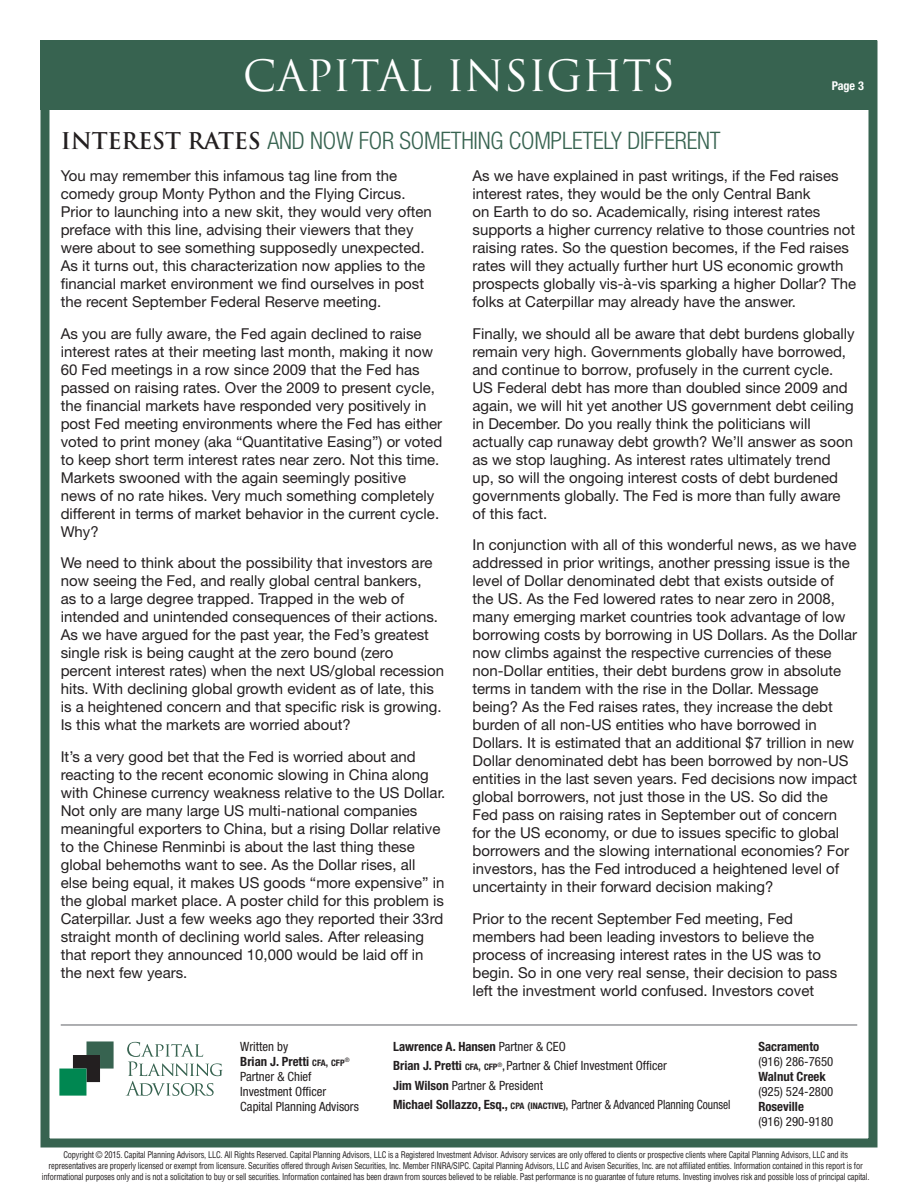
<style>
.page{position:relative;width:918px;height:1188px;background:#fff}
.page>*{position:absolute;margin:0;border:0;box-sizing:border-box;transform-origin:0 0}
.t1{font:42px "Trajan Pro";color:#fff}
.t2{font:300 condensed 24.15px "Helvetica Neue LT Pro";letter-spacing:-.01em;color:#376350}
.t3{font:15px/18px "Helvetica Neue LT Pro";color:#231f20}
.t4{font:condensed 12.75px/15px "Helvetica Neue LT Pro";color:#231f20}
.t5{font:700 condensed 12.75px "Helvetica Neue LT Pro";color:#231f20}
.t6{font:700 condensed 12.15px "Helvetica Neue LT Pro";color:#fff}
.t7{font:condensed 9px/10.8px "Helvetica LT Std";letter-spacing:-.02em;color:#231f20;text-align:center;scale:.93 1}
.s1{font-family:"Trajan Pro";font-weight:700;font-stretch:normal;font-size:22.5px;color:#231f20}
.s2{font-weight:700}
.s3{font-weight:700;font-size:8.85px}
.s4{font-weight:700;font-size:9.75px}
</style>
<div class="page">
<svg style="left:59px;top:1041px;width:55px;height:55px"></svg>
<svg style="left:126px;top:1042px;width:97px;height:54px"></svg>
<div style="left:40px;top:40px;width:838px;height:1108px;border:9px solid #376350"></div>
<hr style="left:61px;top:1024px;width:796px;height:2px;background:#939598">
<div style="left:40px;top:40px;width:838px;height:70px;background:#376350"></div>
<p class="t1" style="left:243px;top:49px;width:434px">CAPITAL INSIGHTS</p>
<p class="t2" style="left:61px;top:126px;width:661px"><span class="s1">INTEREST RATES</span> AND NOW FOR SOMETHING COMPLETELY DIFFERENT</p>
<p class="t6" style="left:832px;top:79px;width:34px">Page 3</p>
<p class="t3" style="left:61px;top:166px;width:373px">You may remember this infamous tag line from the comedy group Monty Python and the Flying Circus.<br>Prior to launching into a new skit, they would very often preface with this line, advising their viewers that they were about to see something supposedly unexpected.<br>As it turns out, this characterization now applies to the financial market environment we find ourselves in post the recent September Federal Reserve meeting.</p>
<p class="t3" style="left:61px;top:324px;width:383px">As you are fully aware, the Fed again declined to raise interest rates at their meeting last month, making it now 60 Fed meetings in a row since 2009 that the Fed has passed on raising rates. Over the 2009 to present cycle, the financial markets have responded very positively in post Fed meeting environments where the Fed has either voted to print money (aka “Quantitative Easing”) or voted to keep short term interest rates near zero. Not this time.<br>Markets swooned with the again seemingly positive news of no rate hikes. Very much something completely different in terms of market behavior in the current cycle.<br>Why?</p>
<p class="t3" style="left:61px;top:553px;width:385px">We need to think about the possibility that investors are now seeing the Fed, and really global central bankers,<br>as to a large degree trapped. Trapped in the web of intended and unintended consequences of their actions.<br>As we have argued for the past year, the Fed’s greatest single risk is being caught at the zero bound (zero percent interest rates) when the next US/global recession hits. With declining global growth evident as of late, this is a heightened concern and that specific risk is growing.<br>Is this what the markets are worried about?</p>
<p class="t3" style="left:61px;top:747px;width:386px">It’s a very good bet that the Fed is worried about and reacting to the recent economic slowing in China along with Chinese currency weakness relative to the US Dollar.<br>Not only are many large US multi-national companies meaningful exporters to China, but a rising Dollar relative to the Chinese Renminbi is about the last thing these global behemoths want to see. As the Dollar rises, all else being equal, it makes US goods “more expensive” in the global market place. A poster child for this problem is Caterpillar. Just a few weeks ago they reported their 33rd straight month of declining world sales. After releasing that report they announced 10,000 would be laid off in the next few years.</p>
<p class="t3" style="left:472px;top:166px;width:385px">As we have explained in past writings, if the Fed raises interest rates, they would be the only Central Bank<br>on Earth to do so. Academically, rising interest rates supports a higher currency relative to those countries not raising rates. So the question becomes, if the Fed raises rates will they actually further hurt US economic growth prospects globally vis-à-vis sparking a higher Dollar? The folks at Caterpillar may already have the answer.</p>
<p class="t3" style="left:472px;top:324px;width:384px">Finally, we should all be aware that debt burdens globally remain very high. Governments globally have borrowed, and continue to borrow, profusely in the current cycle.<br>US Federal debt has more than doubled since 2009 and again, we will hit yet another US government debt ceiling in December. Do you really think the politicians will actually cap runaway debt growth? We’ll answer as soon as we stop laughing. As interest rates ultimately trend up, so will the ongoing interest costs of debt burdened governments globally. The Fed is more than fully aware of this fact.</p>
<p class="t3" style="left:472px;top:535px;width:386px">In conjunction with all of this wonderful news, as we have addressed in prior writings, another pressing issue is the level of Dollar denominated debt that exists outside of the US. As the Fed lowered rates to near zero in 2008, many emerging market countries took advantage of low borrowing costs by borrowing in US Dollars. As the Dollar now climbs against the respective currencies of these non-Dollar entities, their debt burdens grow in absolute terms in tandem with the rise in the Dollar. Message being? As the Fed raises rates, they increase the debt burden of all non-US entities who have borrowed in Dollars. It is estimated that an additional $7 trillion in new Dollar denominated debt has been borrowed by non-US entities in the last seven years. Fed decisions now impact global borrowers, not just those in the US. So did the<br>Fed pass on raising rates in September out of concern for the US economy, or due to issues specific to global borrowers and the slowing international economies? For investors, has the Fed introduced a heightened level of uncertainty in their forward decision making?</p>
<p class="t3" style="left:472px;top:909px;width:366px">Prior to the recent September Fed meeting, Fed members had been leading investors to believe the process of increasing interest rates in the US was to begin. So in one very real sense, their decision to pass left the investment world confused. Investors covet</p>
<p class="t4" style="left:240px;top:1038px;width:120px">Written by<br><span class="s2">Brian J. Pretti</span> <span class="s3">CFA</span><span class="s4">,</span> <span class="s3">CFP</span><sup>®<br></sup>Partner &amp; Chief<br>Investment Officer<br>Capital Planning Advisors</p>
<p class="t5" style="left:758px;top:1038px;width:62px">Sacramento</p>
<p class="t4" style="left:393px;top:1036px;width:339px;line-height:19.5px"><span class="s2">Lawrence A. Hansen</span> Partner &amp; CEO<br><span class="s2">Brian J. Pretti</span> <span class="s3">CFA</span><span class="s4">,</span> <span class="s3">CFP</span><sup>®</sup><span class="s4">,</span> Partner &amp; Chief Investment Officer<br><span class="s2">Jim Wilson</span> Partner &amp; President<br><span class="s2">Michael Sollazzo, Esq.,</span> <span class="s3">CPA</span> <span class="s4">(</span><span class="s3">INACTIVE</span><span class="s4">),</span> Partner &amp; Advanced Planning Counsel</p>
<p class="t4" style="left:758px;top:1053px;width:76px">(916) 286-7650</p>
<p class="t5" style="left:758px;top:1068px;width:69px">Walnut Creek</p>
<p class="t4" style="left:758px;top:1083px;width:76px">(925) 524-2800</p>
<p class="t5" style="left:758px;top:1098px;width:47px">Roseville</p>
<p class="t4" style="left:758px;top:1113px;width:76px">(916) 290-9180</p>
<p class="t7" style="left:42px;top:1150px;width:892px">Copyright © 2015. Capital Planning Advisors, LLC. All Rights Reserved. Capital Planning Advisors, LLC is a Registered Investment Advisor. Advisory services are only offered to clients or prospective clients where Capital Planning Advisors, LLC and its representatives are properly licensed or exempt from licensure. Securities offered through Avisen Securities, Inc. Member FINRA/SIPC. Capital Planning Advisors, LLC and Avisen Securities, Inc. are not affiliated entities. Information contained in this report is for informational purposes only and is not a solicitation to buy or sell securities. Information contained has been drawn from sources believed to be reliable. Past performance is no guarantee of future returns. Investing involves risk and possible loss of principal capital.</p>
</div>
